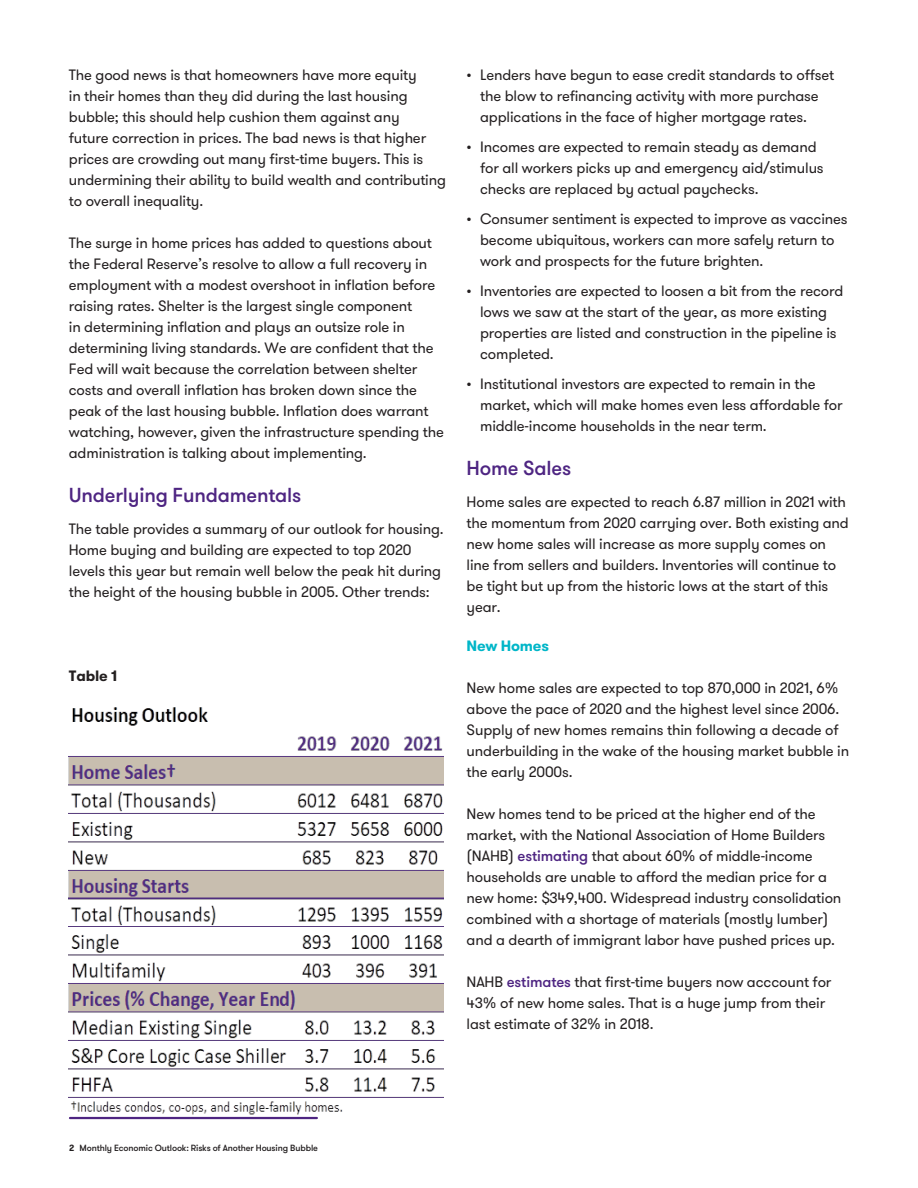
<style>
.page{position:relative;width:918px;height:1188px;background:#fff}
.page>*{position:absolute;margin:0;border:0;box-sizing:border-box;transform-origin:0 0}
._04_Headline_four{font:500 20.25px "GT Walsheim";letter-spacing:-.01em;color:#4e2582}
.body_text{font:15px/21px "GT Walsheim";letter-spacing:-.01em;color:#231f20}
._05_Subheading{font:700 15px "GT Walsheim";letter-spacing:-.01em;color:#00b6c8}
.body_text-2{font:700 15px "GT Walsheim";letter-spacing:-.01em;color:#231f20}
.t1{font:500 9px "GT Walsheim";letter-spacing:-.015em;color:#231f20}
.s1{font-weight:500;color:#4e2582}
.s2{font-weight:700}
</style>
<div class="page">
<hr style="left:70px;top:1117px;width:247px;height:2px;background:#4e2582">
<img style="left:69px;top:707px;width:375px;height:410px">
<p class="body_text" style="left:69px;top:65px;width:379px">The good news is that homeowners have more equity<br>in their homes than they did during the last housing bubble; this should help cushion them against any<br>future correction in prices. The bad news is that higher prices are crowding out many first-time buyers. This is undermining their ability to build wealth and contributing to overall inequality.</p>
<p class="body_text" style="left:69px;top:233px;width:377px">The surge in home prices has added to questions about the Federal Reserve’s resolve to allow a full recovery in employment with a modest overshoot in inflation before raising rates. Shelter is the largest single component<br>in determining inflation and plays an outsize role in determining living standards. We are confident that the Fed will wait because the correlation between shelter costs and overall inflation has broken down since the peak of the last housing bubble. Inflation does warrant watching, however, given the infrastructure spending the administration is talking about implementing.</p>
<p class="_04_Headline_four" style="left:69px;top:482px;width:234px">Underlying Fundamentals</p>
<p class="body_text" style="left:69px;top:518px;width:376px">The table provides a summary of our outlook for housing.<br>Home buying and building are expected to top 2020 levels this year but remain well below the peak hit during the height of the housing bubble in 2005. Other trends:</p>
<p class="body_text-2" style="left:69px;top:666px;width:50px">Table 1</p>
<p class="body_text" style="left:480px;top:65px;width:356px;text-indent:-14px">• Lenders have begun to ease credit standards to offset the blow to refinancing activity with more purchase applications in the face of higher mortgage rates.</p>
<p class="body_text" style="left:480px;top:137px;width:345px;text-indent:-14px">• Incomes are expected to remain steady as demand for all workers picks up and emergency aid/stimulus checks are replaced by actual paychecks.</p>
<p class="body_text" style="left:480px;top:209px;width:369px;text-indent:-14px">• Consumer sentiment is expected to improve as vaccines become ubiquitous, workers can more safely return to work and prospects for the future brighten.</p>
<p class="body_text" style="left:480px;top:281px;width:365px;text-indent:-14px">• Inventories are expected to loosen a bit from the record lows we saw at the start of the year, as more existing properties are listed and construction in the pipeline is completed.</p>
<p class="body_text" style="left:480px;top:374px;width:364px;text-indent:-14px">• Institutional investors are expected to remain in the market, which will make homes even less affordable for middle-income households in the near term.</p>
<p class="_04_Headline_four" style="left:467px;top:455px;width:106px">Home Sales</p>
<p class="body_text" style="left:467px;top:491px;width:384px">Home sales are expected to reach 6.87 million in 2021 with the momentum from 2020 carrying over. Both existing and new home sales will increase as more supply comes on line from sellers and builders. Inventories will continue to be tight but up from the historic lows at the start of this year.</p>
<p class="_05_Subheading" style="left:467px;top:636px;width:84px">New Homes</p>
<p class="body_text" style="left:467px;top:677px;width:384px">New home sales are expected to top 870,000 in 2021, 6% above the pace of 2020 and the highest level since 2006.<br>Supply of new homes remains thin following a decade of underbuilding in the wake of the housing market bubble in the early 2000s.</p>
<p class="body_text" style="left:467px;top:803px;width:376px">New homes tend to be priced at the higher end of the market, with the National Association of Home Builders (NAHB) <span class="s1">estimating</span> that about 60% of middle-income households are unable to afford the median price for a new home: $349,400. Widespread industry consolidation combined with a shortage of materials (mostly lumber) and a dearth of immigrant labor have pushed prices up.</p>
<p class="body_text" style="left:467px;top:971px;width:366px">NAHB <span class="s1">estimates</span> that first-time buyers now acccount for<br>43% of new home sales. That is a huge jump from their last estimate of 32% in 2018.</p>
<p class="t1" style="left:69px;top:1142px;width:250px"><span class="s2">2</span> Monthly Economic Outlook: Risks of Another Housing Bubble</p>
</div>
